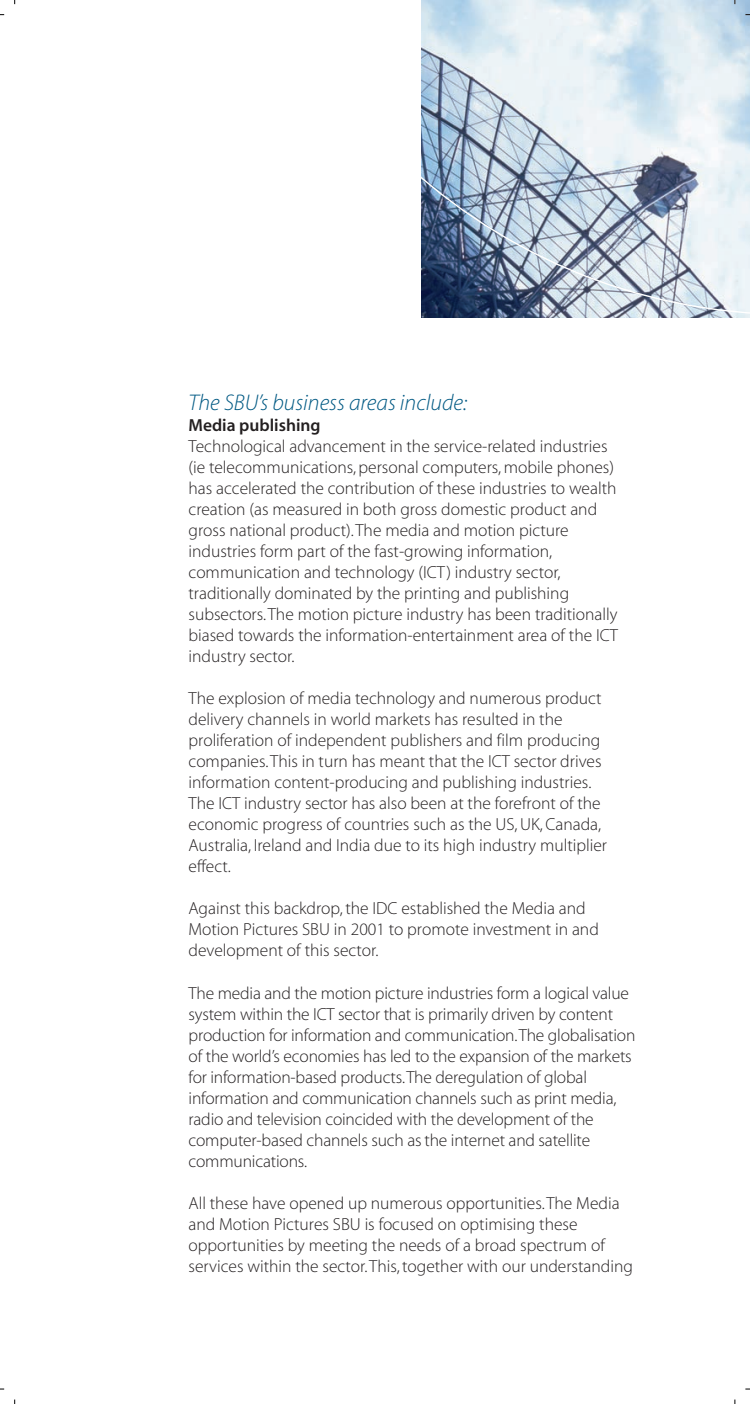
<style>
.page{position:relative;width:750px;height:1404px;background:#fff}
.page>*{position:absolute;margin:0;border:0;box-sizing:border-box;transform-origin:0 0}
.t1{font:22.75px "Myriad MM It 215 600";color:#005983}
.t2{font:17.5px/21px "Myriad MM 215 600";color:#231f20}
.t3{font:17.5px "Myriad MM 565 600";color:#231f20}
</style>
<div class="page">
<svg style="left:421px;top:0;width:328px;height:315px;background:#b9c7d5"></svg>
<h1 class="t1" style="left:188px;top:394px;width:280px">The SBU’s business areas include:</h1>
<p class="t3" style="left:188px;top:419px;width:133px">Media publishing</p>
<p class="t2" style="left:188px;top:437px;width:430px">Technological advancement in the service-related industries (ie telecommunications, personal computers, mobile phones) has accelerated the contribution of these industries to wealth creation (as measured in both gross domestic product and gross national product).The media and motion picture industries form part of the fast-growing information, communication and technology (ICT) industry sector, traditionally dominated by the printing and publishing subsectors.The motion picture industry has been traditionally biased towards the information-entertainment area of the ICT industry sector.</p>
<p class="t2" style="left:188px;top:689px;width:420px">The explosion of media technology and numerous product delivery channels in world markets has resulted in the proliferation of independent publishers and film producing companies.This in turn has meant that the ICT sector drives information content-producing and publishing industries.<br>The ICT industry sector has also been at the forefront of the economic progress of countries such as the US, UK, Canada, Australia, Ireland and India due to its high industry multiplier effect.</p>
<p class="t2" style="left:188px;top:899px;width:411px">Against this backdrop, the IDC established the Media and<br>Motion Pictures SBU in 2001 to promote investment in and development of this sector.</p>
<p class="t2" style="left:188px;top:983px;width:448px">The media and the motion picture industries form a logical value system within the ICT sector that is primarily driven by content production for information and communication.The globalisation of the world’s economies has led to the expansion of the markets for information-based products.The deregulation of global information and communication channels such as print media, radio and television coincided with the development of the computer-based channels such as the internet and satellite communications.</p>
<p class="t2" style="left:188px;top:1193px;width:445px">All these have opened up numerous opportunities.The Media and Motion Pictures SBU is focused on optimising these opportunities by meeting the needs of a broad spectrum of services within the sector.This, together with our understanding</p>
</div>
